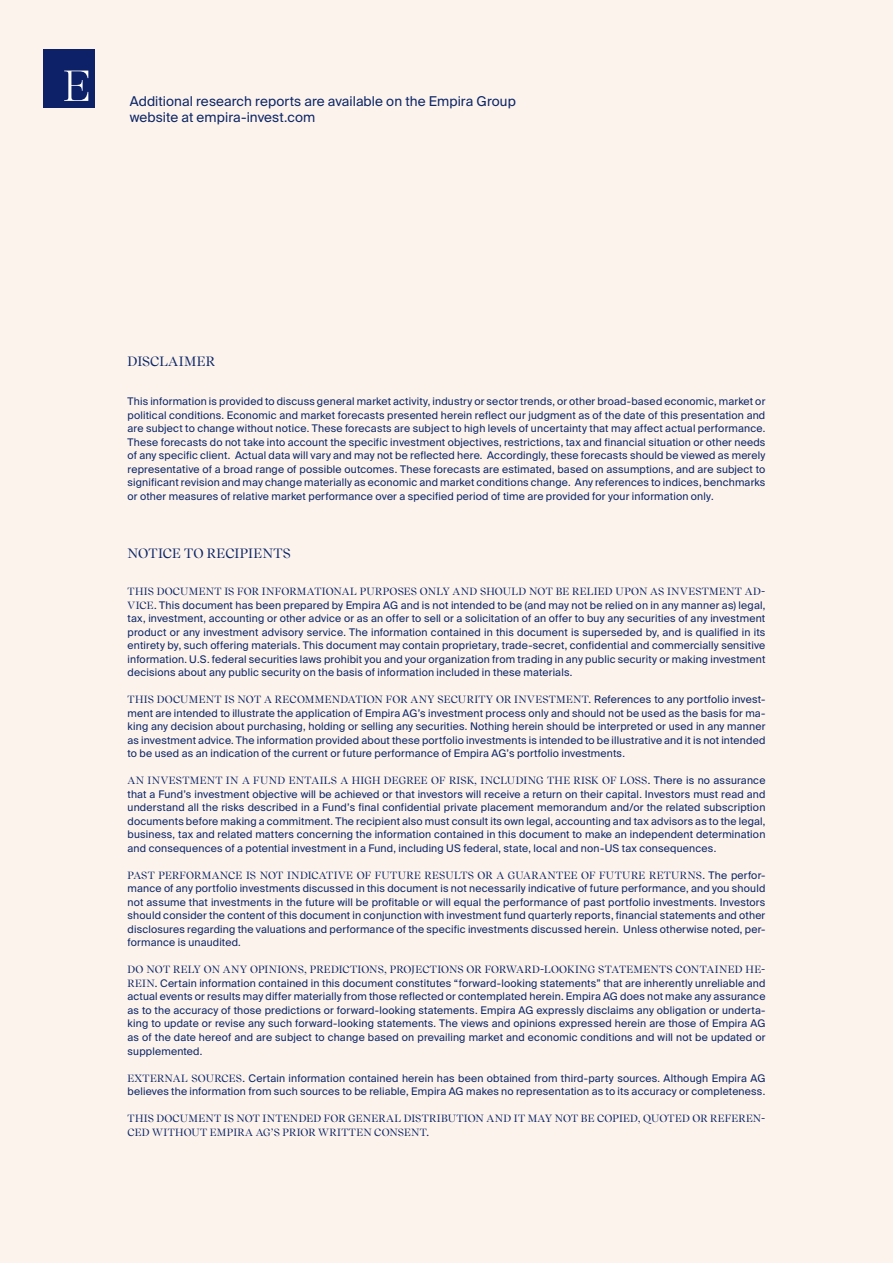
<style>
.page{position:relative;width:893px;height:1263px;background:#fdf3ed}
.page>*{position:absolute;margin:0;border:0;box-sizing:border-box;transform-origin:0 0}
.t1{font:13.5px/16.2px "Suisse Intl";letter-spacing:.005em;color:#0d2766}
.t2{font:13.5px "Recife Display";letter-spacing:.01em;color:#0d2766}
.t3{font:10.5px/13.5px "Suisse Intl";letter-spacing:.015em;color:#0d2766;text-align:justify}
.t4{font:10.5px/13.5px "Recife Display";letter-spacing:.02em;color:#0d2766}
.s1{font-family:"Recife Display"}
.s2{font-family:"Suisse Intl"}
</style>
<div class="page">
<div style="left:43px;top:49px;width:52px;height:59px;background:#0d2169"></div>
<svg style="left:64px;top:71px;width:24px;height:30px"></svg>
<p class="t1" style="left:130px;top:93px;width:388px">Additional research reports are available on the Empira Group website at empira-invest.com</p>
<p class="t2" style="left:128px;top:352px;width:89px">DISCLAIMER</p>
<p class="t3" style="left:128px;top:395px;width:639px">This information is provided to discuss general market activity, industry or sector trends, or other broad-based economic, market or political conditions. Economic and market forecasts presented herein reflect our judgment as of the date of this presentation and are subject to change without notice. These forecasts are subject to high levels of uncertainty that may affect actual performance.<br>These forecasts do not take into account the specific investment objectives, restrictions, tax and financial situation or other needs of any specific client. Actual data will vary and may not be reflected here. Accordingly, these forecasts should be viewed as merely representative of a broad range of possible outcomes. These forecasts are estimated, based on assumptions, and are subject to significant revision and may change materially as economic and market conditions change. Any references to indices, benchmarks or other measures of relative market performance over a specified period of time are provided for your information only.</p>
<p class="t2" style="left:128px;top:544px;width:165px">NOTICE TO RECIPIENTS</p>
<p class="t4" style="left:128px;top:584px;width:639px">THIS DOCUMENT IS FOR INFORMATIONAL PURPOSES ONLY AND SHOULD NOT BE RELIED UPON AS INVESTMENT AD-</p>
<p class="t3" style="left:128px;top:598px;width:639px"><span class="s1">VICE.</span> This document has been prepared by Empira AG and is not intended to be (and may not be relied on in any manner as) legal, tax, investment, accounting or other advice or as an offer to sell or a solicitation of an offer to buy any securities of any investment product or any investment advisory service. The information contained in this document is superseded by, and is qualified in its entirety by, such offering materials. This document may contain proprietary, trade-secret, confidential and commercially sensitive information. U.S. federal securities laws prohibit you and your organization from trading in any public security or making investment decisions about any public security on the basis of information included in these materials.</p>
<p class="t4" style="left:128px;top:692px;width:639px">THIS DOCUMENT IS NOT A RECOMMENDATION FOR ANY SECURITY OR INVESTMENT. <span class="s2">References to any portfolio invest-</span></p>
<p class="t3" style="left:128px;top:706px;width:639px">ment are intended to illustrate the application of Empira AG’s investment process only and should not be used as the basis for ma&shy;king any decision about purchasing, holding or selling any securities. Nothing herein should be interpreted or used in any manner as investment advice. The information provided about these portfolio investments is intended to be illustrative and it is not intended to be used as an indication of the current or future performance of Empira AG’s portfolio investments.</p>
<p class="t4" style="left:128px;top:773px;width:639px">AN INVESTMENT IN A FUND ENTAILS A HIGH DEGREE OF RISK, INCLUDING THE RISK OF LOSS. <span class="s2">There is no assurance</span></p>
<p class="t3" style="left:128px;top:787px;width:639px">that a Fund’s investment objective will be achieved or that investors will receive a return on their capital. Investors must read and understand all the risks described in a Fund’s final confidential private placement memorandum and/or the related subscription documents before making a commitment. The recipient also must consult its own legal, accounting and tax advisors as to the legal, business, tax and related matters concerning the information contained in this document to make an independent determination and consequences of a potential investment in a Fund, including US federal, state, local and non-US tax consequences.</p>
<p class="t4" style="left:128px;top:868px;width:639px">PAST PERFORMANCE IS NOT INDICATIVE OF FUTURE RESULTS OR A GUARANTEE OF FUTURE RETURNS. <span class="s2">The perfor-</span></p>
<p class="t3" style="left:128px;top:882px;width:639px">mance of any portfolio investments discussed in this document is not necessarily indicative of future performance, and you should not assume that investments in the future will be profitable or will equal the performance of past portfolio investments. Investors should consider the content of this document in conjunction with investment fund quarterly reports, financial statements and other disclosures regarding the valuations and performance of the specific investments discussed herein. Unless otherwise noted, per&shy;formance is unaudited.</p>
<p class="t4" style="left:128px;top:962px;width:639px">DO NOT RELY ON ANY OPINIONS, PREDICTIONS, PROJECTIONS OR FORWARD-LOOKING STATEMENTS CONTAINED HE-</p>
<p class="t3" style="left:128px;top:976px;width:639px"><span class="s1">REIN.</span> Certain information contained in this document constitutes “forward-looking statements” that are inherently unreliable and actual events or results may differ materially from those reflected or contemplated herein. Empira AG does not make any assurance as to the accuracy of those predictions or forward-looking statements. Empira AG expressly disclaims any obligation or underta&shy;king to update or revise any such forward-looking statements. The views and opinions expressed herein are those of Empira AG as of the date hereof and are subject to change based on prevailing market and economic conditions and will not be updated or supplemented.</p>
<p class="t3" style="left:128px;top:1071px;width:639px"><span class="s1">EXTERNAL SOURCES.</span> Certain information contained herein has been obtained from third-party sources. Although Empira AG believes the information from such sources to be reliable, Empira AG makes no representation as to its accuracy or completeness.</p>
<p class="t4" style="left:128px;top:1111px;width:639px">THIS DOCUMENT IS NOT INTENDED FOR GENERAL DISTRIBUTION AND IT MAY NOT BE COPIED, QUOTED OR REFEREN-<br>CED WITHOUT EMPIRA AG’S PRIOR WRITTEN CONSENT.</p>
</div>
